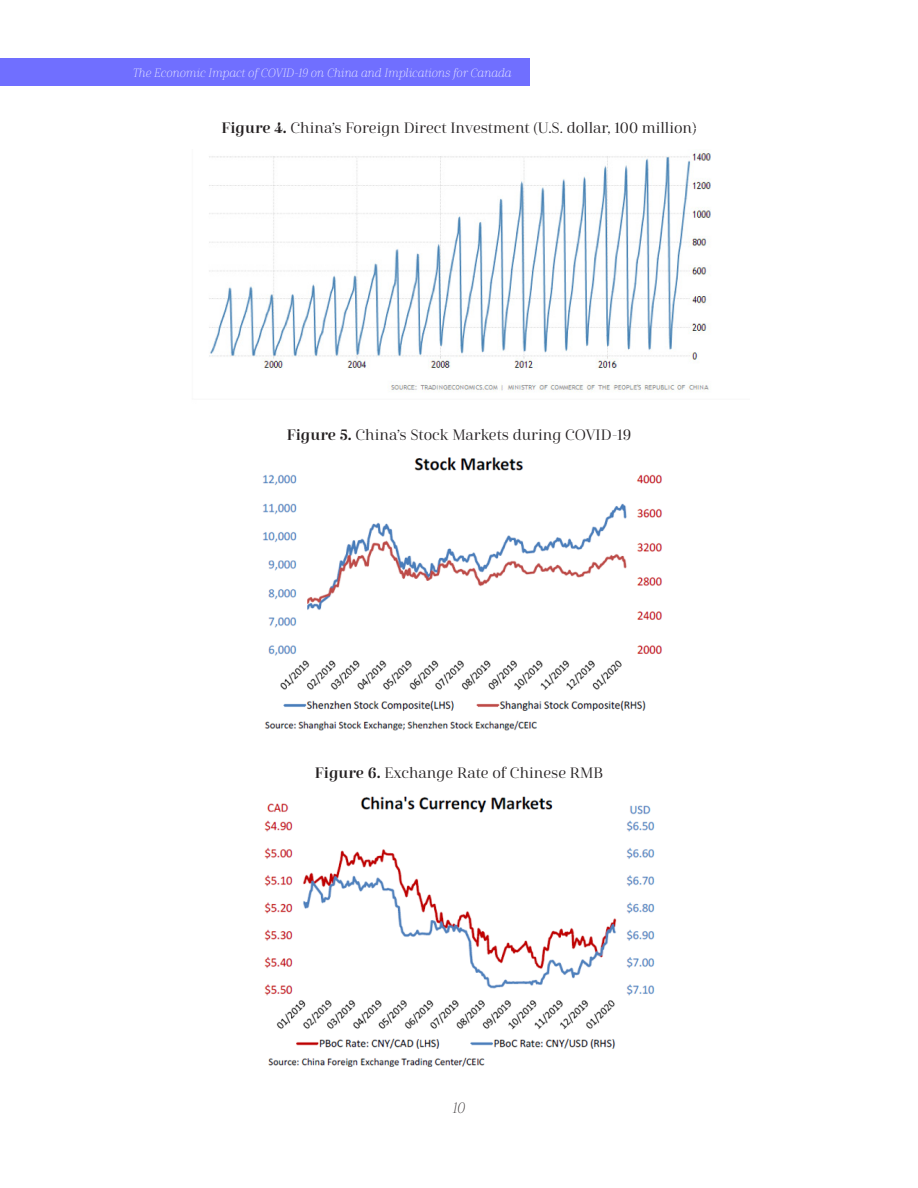
<style>
.page{position:relative;width:918px;height:1188px;background:#fff}
.page>*{position:absolute;margin:0;border:0;box-sizing:border-box;transform-origin:0 0}
.t1{font:15px "Cabrito Didone Nor Reg";color:#231f20}
.t2{font:15px "Cabrito Didone Nor Thi It";color:#231f20}
.t3{font:12px "Cabrito Didone Nor Thi It";color:#fff}
.s1{font-family:"Cabrito Didone Nor Dem"}
</style>
<div class="page">
<div style="left:0;top:58px;width:529px;height:28px;background:#706fff"></div>
<img style="left:209px;top:151px;width:502px;height:240px">
<img style="left:263px;top:457px;width:399px;height:274px">
<img style="left:264px;top:796px;width:391px;height:270px">
<p class="t3" style="left:133px;top:66px;width:380px">The Economic Impact of COVID-19 on China and Implications for Canada</p>
<p class="t1" style="left:221px;top:119px;width:477px"><span class="s1">Figure 4.</span> China’s Foreign Direct Investment (U.S. dollar, 100 million)</p>
<p class="t1" style="left:287px;top:426px;width:346px"><span class="s1">Figure 5.</span> China’s Stock Markets during COVID-19</p>
<p class="t1" style="left:315px;top:764px;width:290px"><span class="s1">Figure 6.</span> Exchange Rate of Chinese RMB</p>
<p class="t2" style="left:453px;top:1099px;width:14px">10</p>
</div>
